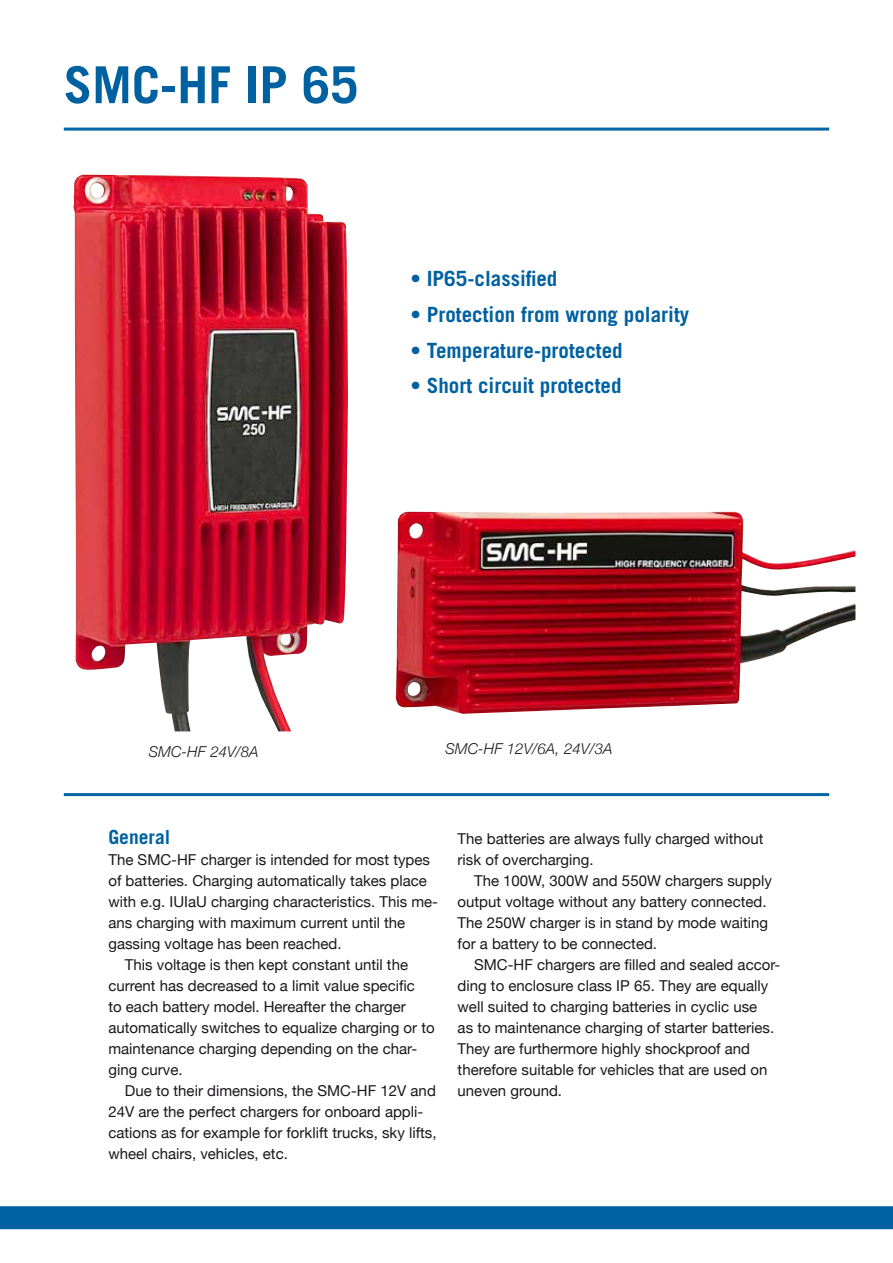
<style>
.page{position:relative;width:893px;height:1263px;background:#fff}
.page>*{position:absolute;margin:0;border:0;box-sizing:border-box;transform-origin:0 0}
.t1{font:700 51px "Trade Gothic";color:#0061a1}
.t2{font:700 21px "Trade Gothic";color:#0061a1}
.t3{font:700 19.5px "Trade Gothic";color:#0061a1}
.t4{font:15px/21px "Helvetica Neue";color:#1a171c}
.t5{font:italic 300 15px "Helvetica Neue";color:#1a171c}
</style>
<div class="page">
<svg style="left:0;top:604px;width:893px;height:625px"></svg>
<img style="left:73px;top:175px;width:275px;height:556px">
<hr style="left:64px;top:793px;width:765px;height:3px;background:#0065a6">
<img style="left:396px;top:512px;width:459px;height:202px">
<hr style="left:64px;top:128px;width:765px;height:3px;background:#0065a6">
<h1 class="t1" style="left:64px;top:54px;width:296px">SMC-HF IP 65</h1>
<h2 class="t2" style="left:410px;top:266px;width:149px">• IP65-classified</h2>
<h2 class="t2" style="left:410px;top:302px;width:280px">• Protection from wrong polarity</h2>
<h2 class="t2" style="left:410px;top:337px;width:214px">• Temperature-protected</h2>
<h2 class="t2" style="left:410px;top:373px;width:213px">• Short circuit protected</h2>
<p class="t5" style="left:149px;top:743px;width:111px">SMC-HF 24V/8A</p>
<p class="t5" style="left:445px;top:740px;width:169px">SMC-HF 12V/6A, 24V/3A</p>
<h3 class="t3" style="left:108px;top:825px;width:63px">General</h3>
<p class="t4" style="left:108px;top:849px;width:323px">The SMC-HF charger is intended for most types</p>
<p class="t4" style="left:108px;top:870px;width:320px">of batteries. Charging automatically takes place</p>
<p class="t4" style="left:108px;top:891px;width:331px">with e.g. IUIaU charging characteristics. This me-</p>
<p class="t4" style="left:108px;top:912px;width:298px">ans charging with maximum current until the</p>
<p class="t4" style="left:108px;top:933px;width:235px">gassing voltage has been reached.</p>
<p class="t4" style="left:125px;top:954px;width:285px">This voltage is then kept constant until the</p>
<p class="t4" style="left:108px;top:975px;width:308px">current has decreased to a limit value specific</p>
<p class="t4" style="left:108px;top:996px;width:299px">to each battery model. Hereafter the charger</p>
<p class="t4" style="left:108px;top:1017px;width:328px">automatically switches to equalize charging or to</p>
<p class="t4" style="left:108px;top:1038px;width:310px">maintenance charging depending on the char-</p>
<p class="t4" style="left:108px;top:1059px;width:76px">ging curve.</p>
<p class="t4" style="left:125px;top:1080px;width:312px">Due to their dimensions, the SMC-HF 12V and</p>
<p class="t4" style="left:108px;top:1101px;width:316px">24V are the perfect chargers for onboard appli-</p>
<p class="t4" style="left:108px;top:1122px;width:330px">cations as for example for forklift trucks, sky lifts,</p>
<p class="t4" style="left:108px;top:1143px;width:181px">wheel chairs, vehicles, etc.</p>
<p class="t4" style="left:458px;top:827px;width:307px">The batteries are always fully charged without risk of overcharging.</p>
<p class="t4" style="left:458px;top:869px;width:316px;text-indent:16px">The 100W, 300W and 550W chargers supply output voltage without any battery connected.<br>The 250W charger is in stand by mode waiting for a battery to be connected.</p>
<p class="t4" style="left:458px;top:953px;width:324px;text-indent:16px">SMC-HF chargers are filled and sealed accor&shy;ding to enclosure class IP 65. They are equally well suited to charging batteries in cyclic use<br>as to maintenance charging of starter batteries.<br>They are furthermore highly shockproof and therefore suitable for vehicles that are used on uneven ground.</p>
</div>
